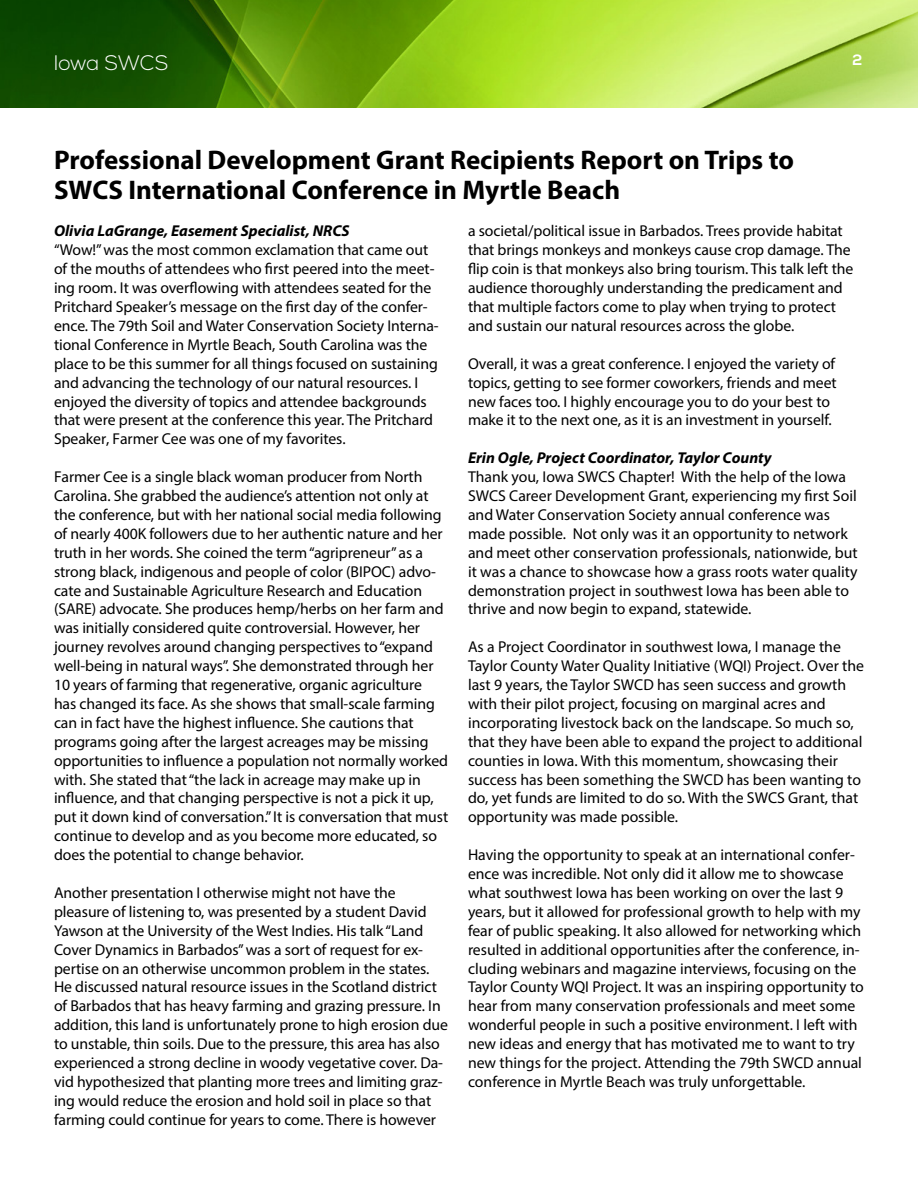
<style>
.page{position:relative;width:918px;height:1188px;background:#fff}
.page>*{position:absolute;margin:0;border:0;box-sizing:border-box;transform-origin:0 0}
.t1{font:700 27px/30px "Myriad Pro";color:#000}
.t2{font:300 21px "Nexa";color:#fff}
.t3{font:15.75px/18.9px "Myriad Pro";letter-spacing:-.005em;color:#000}
.t4{font:italic 700 15.75px "Myriad Pro";color:#000}
.t5{font:700 15px "Nexa";color:#fff}
</style>
<div class="page">
<img style="left:0;top:0;width:918px;height:108px">
<h2 class="t2" style="left:54px;top:50px;width:116px">Iowa SWCS</h2>
<p class="t5" style="left:853px;top:51px;width:11px">2</p>
<h1 class="t1" style="left:54px;top:144px;width:742px">Professional Development Grant Recipients Report on Trips to<br>SWCS International Conference in Myrtle Beach</h1>
<p class="t4" style="left:54px;top:221px;width:297px">Olivia LaGrange, Easement Specialist, NRCS</p>
<p class="t3" style="left:54px;top:240px;width:386px">“Wow!” was the most common exclamation that came out of the mouths of attendees who first peered into the meet&shy;ing room. It was overflowing with attendees seated for the Pritchard Speaker’s message on the first day of the confer&shy;ence. The 79th Soil and Water Conservation Society Interna&shy;tional Conference in Myrtle Beach, South Carolina was the place to be this summer for all things focused on sustaining and advancing the technology of our natural resources. I enjoyed the diversity of topics and attendee backgrounds that were present at the conference this year. The Pritchard Speaker, Farmer Cee was one of my favorites.</p>
<p class="t3" style="left:54px;top:467px;width:396px">Farmer Cee is a single black woman producer from North Carolina. She grabbed the audience’s attention not only at the conference, but with her national social media following of nearly 400K followers due to her authentic nature and her truth in her words. She coined the term“agripreneur”as a strong black, indigenous and people of color (BIPOC) advo&shy;cate and Sustainable Agriculture Research and Education (SARE) advocate. She produces hemp/herbs on her farm and was initially considered quite controversial. However, her journey revolves around changing perspectives to “expand well-being in natural ways”. She demonstrated through her 10 years of farming that regenerative, organic agriculture has changed its face. As she shows that small-scale farming can in fact have the highest influence. She cautions that programs going after the largest acreages may be missing opportunities to influence a population not normally worked with. She stated that “the lack in acreage may make up in influence, and that changing perspective is not a pick it up, put it down kind of conversation.” It is conversation that must continue to develop and as you become more educated, so does the potential to change behavior.</p>
<p class="t3" style="left:54px;top:883px;width:396px">Another presentation I otherwise might not have the pleasure of listening to, was presented by a student David Yawson at the University of the West Indies. His talk “Land Cover Dynamics in Barbados” was a sort of request for ex&shy;pertise on an otherwise uncommon problem in the states.<br>He discussed natural resource issues in the Scotland district of Barbados that has heavy farming and grazing pressure. In addition, this land is unfortunately prone to high erosion due to unstable, thin soils. Due to the pressure, this area has also experienced a strong decline in woody vegetative cover. Da&shy;vid hypothesized that planting more trees and limiting graz&shy;ing would reduce the erosion and hold soil in place so that farming could continue for years to come. There is however</p>
<p class="t3" style="left:468px;top:221px;width:387px">a societal/political issue in Barbados. Trees provide habitat that brings monkeys and monkeys cause crop damage. The flip coin is that monkeys also bring tourism. This talk left the audience thoroughly understanding the predicament and that multiple factors come to play when trying to protect and sustain our natural resources across the globe.</p>
<p class="t3" style="left:468px;top:354px;width:370px">Overall, it was a great conference. I enjoyed the variety of topics, getting to see former coworkers, friends and meet new faces too. I highly encourage you to do your best to make it to the next one, as it is an investment in yourself.</p>
<p class="t4" style="left:468px;top:448px;width:305px">Erin Ogle, Project Coordinator, Taylor County</p>
<p class="t3" style="left:468px;top:467px;width:391px">Thank you, Iowa SWCS Chapter! With the help of the Iowa SWCS Career Development Grant, experiencing my first Soil and Water Conservation Society annual conference was made possible. Not only was it an opportunity to network and meet other conservation professionals, nationwide, but it was a chance to showcase how a grass roots water quality demonstration project in southwest Iowa has been able to thrive and now begin to expand, statewide.</p>
<p class="t3" style="left:468px;top:637px;width:398px">As a Project Coordinator in southwest Iowa, I manage the Taylor County Water Quality Initiative (WQI) Project. Over the last 9 years, the Taylor SWCD has seen success and growth with their pilot project, focusing on marginal acres and incorporating livestock back on the landscape. So much so, that they have been able to expand the project to additional counties in Iowa. With this momentum, showcasing their success has been something the SWCD has been wanting to do, yet funds are limited to do so. With the SWCS Grant, that opportunity was made possible.</p>
<p class="t3" style="left:468px;top:845px;width:397px">Having the opportunity to speak at an international confer&shy;ence was incredible. Not only did it allow me to showcase what southwest Iowa has been working on over the last 9 years, but it allowed for professional growth to help with my fear of public speaking. It also allowed for networking which resulted in additional opportunities after the conference, in&shy;cluding webinars and magazine interviews, focusing on the Taylor County WQI Project. It was an inspiring opportunity to hear from many conservation professionals and meet some wonderful people in such a positive environment. I left with new ideas and energy that has motivated me to want to try new things for the project. Attending the 79th SWCD annual conference in Myrtle Beach was truly unforgettable.</p>
</div>
